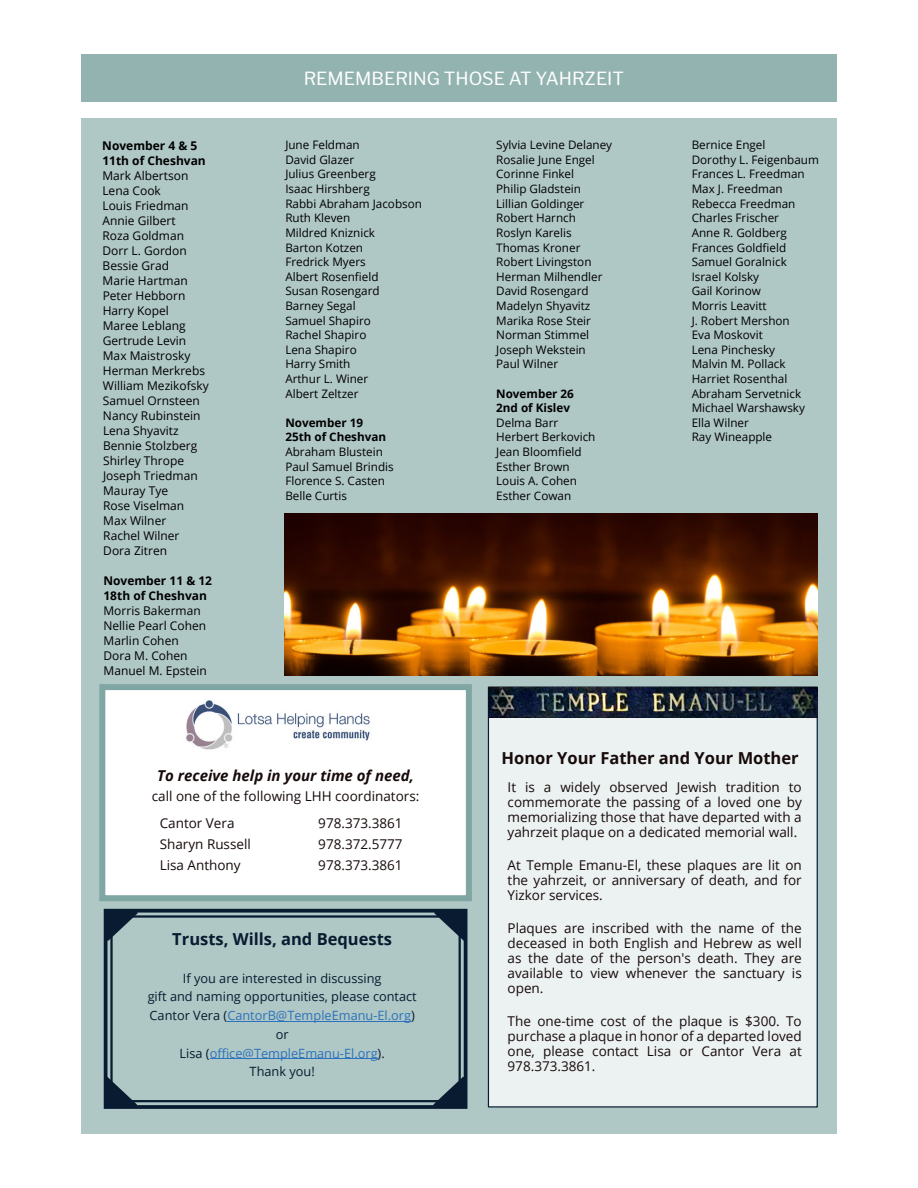
<style>
.page{position:relative;width:918px;height:1188px;background:#fff}
.page>*{position:absolute;margin:0;border:0;box-sizing:border-box;transform-origin:0 0}
.t1{font:18px "Libre Franklin";color:#fff}
.t2{font:700 16.5px "Open Sans";color:#170a0a}
.t3{font:700 16.5px "Open Sans";color:#081b30}
.t4{font:italic 700 15px "Open Sans";color:#170a0a}
.t5{font:13.5px/15px "Open Sans";color:#170a0a;text-align:justify}
.t6{font:12.75px/18.8px "Open Sans";color:#081b30;text-align:center}
.t7{font:12px/15px "Open Sans";color:#000}
.t8{font:700 12px/15px "Open Sans";color:#000}
.t9{font:11.7px/14.5px "Open Sans";color:#000}
.t10{font:700 11.7px/14.5px "Open Sans";color:#000}
.s1{color:#2c72bc}
</style>
<div class="page">
<div style="left:81px;top:54px;width:756px;height:47px;background:#93b3b1"></div>
<div style="left:81px;top:119px;width:756px;height:1015px;background:#afc7c5"></div>
<div style="left:99px;top:684px;width:373px;height:217px;background:#fff;border:6px solid #80a6a3"></div>
<img style="left:186px;top:700px;width:185px;height:50px">
<div style="left:110px;top:915px;width:351px;height:187px;border:2px solid #081b30"></div>
<svg style="left:109px;top:914px;width:33px;height:31px"></svg>
<svg style="left:430px;top:914px;width:32px;height:31px"></svg>
<svg style="left:429px;top:1073px;width:33px;height:31px"></svg>
<svg style="left:109px;top:1073px;width:33px;height:31px"></svg>
<div style="left:104px;top:909px;width:363px;height:200px;border:4px solid #081b30"></div>
<hr style="left:227px;top:1021px;width:184px;height:1px;background:#2c72bc">
<hr style="left:210px;top:1059px;width:168px;height:1px;background:#2c72bc">
<div style="left:488px;top:686px;width:330px;height:422px;background:#ecf1f1;border:1px solid #081b30"></div>
<img style="left:488px;top:687px;width:329px;height:30px">
<img style="left:285px;top:513px;width:532px;height:163px">
<p class="t8" style="left:102px;top:139px;width:105px">November 4 &amp; 5<br>11th of Cheshvan</p>
<p class="t7" style="left:102px;top:169px;width:108px">Mark Albertson<br>Lena Cook<br>Louis Friedman<br>Annie Gilbert<br>Roza Goldman<br>Dorr L. Gordon<br>Bessie Grad<br>Marie Hartman<br>Peter Hebborn<br>Harry Kopel<br>Maree Leblang<br>Gertrude Levin<br>Max Maistrosky<br>Herman Merkrebs<br>William Mezikofsky<br>Samuel Ornsteen<br>Nancy Rubinstein<br>Lena Shyavitz<br>Bennie Stolzberg<br>Shirley Thrope<br>Joseph Triedman<br>Mauray Tye<br>Rose Viselman<br>Max Wilner<br>Rachel Wilner<br>Dora Zitren</p>
<p class="t8" style="left:103px;top:574px;width:110px">November 11 &amp; 12<br>18th of Cheshvan</p>
<p class="t7" style="left:103px;top:604px;width:105px">Morris Bakerman<br>Nellie Pearl Cohen<br>Marlin Cohen<br>Dora M. Cohen<br>Manuel M. Epstein</p>
<h1 class="t1" style="left:304px;top:68px;width:322px">REMEMBERING THOSE AT YAHRZEIT</h1>
<p class="t9" style="left:285px;top:139px;width:138px">June Feldman<br>David Glazer<br>Julius Greenberg<br>Isaac Hirshberg<br>Rabbi Abraham Jacobson<br>Ruth Kleven<br>Mildred Kniznick<br>Barton Kotzen<br>Fredrick Myers<br>Albert Rosenfield<br>Susan Rosengard<br>Barney Segal<br>Samuel Shapiro<br>Rachel Shapiro<br>Lena Shapiro<br>Harry Smith<br>Arthur L. Winer<br>Albert Zeltzer</p>
<p class="t10" style="left:285px;top:416px;width:102px">November 19<br>25th of Cheshvan</p>
<p class="t9" style="left:285px;top:446px;width:110px">Abraham Blustein<br>Paul Samuel Brindis<br>Florence S. Casten<br>Belle Curtis</p>
<p class="t9" style="left:496px;top:139px;width:117px">Sylvia Levine Delaney<br>Rosalie June Engel<br>Corinne Finkel<br>Philip Gladstein<br>Lillian Goldinger<br>Robert Harnch<br>Roslyn Karelis<br>Thomas Kroner<br>Robert Livingston<br>Herman Milhendler<br>David Rosengard<br>Madelyn Shyavitz<br>Marika Rose Steir<br>Norman Stimmel<br>Joseph Wekstein<br>Paul Wilner</p>
<p class="t10" style="left:496px;top:387px;width:79px">November 26<br>2nd of Kislev</p>
<p class="t9" style="left:496px;top:416px;width:101px">Delma Barr<br>Herbert Berkovich<br>Jean Bloomfield<br>Esther Brown<br>Louis A. Cohen<br>Esther Cowan</p>
<p class="t9" style="left:692px;top:139px;width:129px">Bernice Engel<br>Dorothy L. Feigenbaum<br>Frances L. Freedman<br>Max J. Freedman<br>Rebecca Freedman<br>Charles Frischer<br>Anne R. Goldberg<br>Frances Goldfield<br>Samuel Goralnick<br>Israel Kolsky<br>Gail Korinow<br>Morris Leavitt<br>J. Robert Mershon<br>Eva Moskovit<br>Lena Pinchesky<br>Malvin M. Pollack<br>Harriet Rosenthal<br>Abraham Servetnick<br>Michael Warshawsky<br>Ella Wilner<br>Ray Wineapple</p>
<h2 class="t2" style="left:502px;top:751px;width:299px">Honor Your Father and Your Mother</h2>
<p class="t4" style="left:157px;top:770px;width:258px">To receive help in your time of need,</p>
<p class="t5" style="left:160px;top:784px;width:261px;line-height:27px;text-indent:-8px">call one of the following LHH coordinators:<br>Cantor Vera</p>
<p class="t5" style="left:318px;top:817px;width:86px">978.373.3861</p>
<p class="t5" style="left:160px;top:838px;width:93px">Sharyn Russell</p>
<p class="t5" style="left:318px;top:838px;width:86px">978.372.5777</p>
<p class="t5" style="left:160px;top:859px;width:83px">Lisa Anthony</p>
<p class="t5" style="left:318px;top:859px;width:86px">978.373.3861</p>
<h2 class="t3" style="left:172px;top:933px;width:221px">Trusts, Wills, and Bequests</h2>
<p class="t6" style="left:148px;top:970px;width:271px">If you are interested in discussing<br>gift and naming opportunities, please contact<br>Cantor Vera (<span class="s1">CantorB@TempleEmanu-El.org</span>) or<br>Lisa (<span class="s1">office@TempleEmanu-El.org</span>).<br>Thank you!</p>
<p class="t5" style="left:508px;top:781px;width:296px">It is a widely observed Jewish tradition to commemorate the passing of a loved one by memorializing those that have departed with a yahrzeit plaque on a dedicated memorial wall.</p>
<p class="t5" style="left:508px;top:859px;width:296px">At Temple Emanu-El, these plaques are lit on the yahrzeit, or anniversary of death, and for Yizkor services.</p>
<p class="t5" style="left:508px;top:922px;width:296px">Plaques are inscribed with the name of the deceased in both English and Hebrew as well as the date of the person's death. They are available to view whenever the sanctuary is open.</p>
<p class="t5" style="left:508px;top:1015px;width:296px">The one-time cost of the plaque is $300. To purchase a plaque in honor of a departed loved one, please contact Lisa or Cantor Vera at 978.373.3861.</p>
</div>
